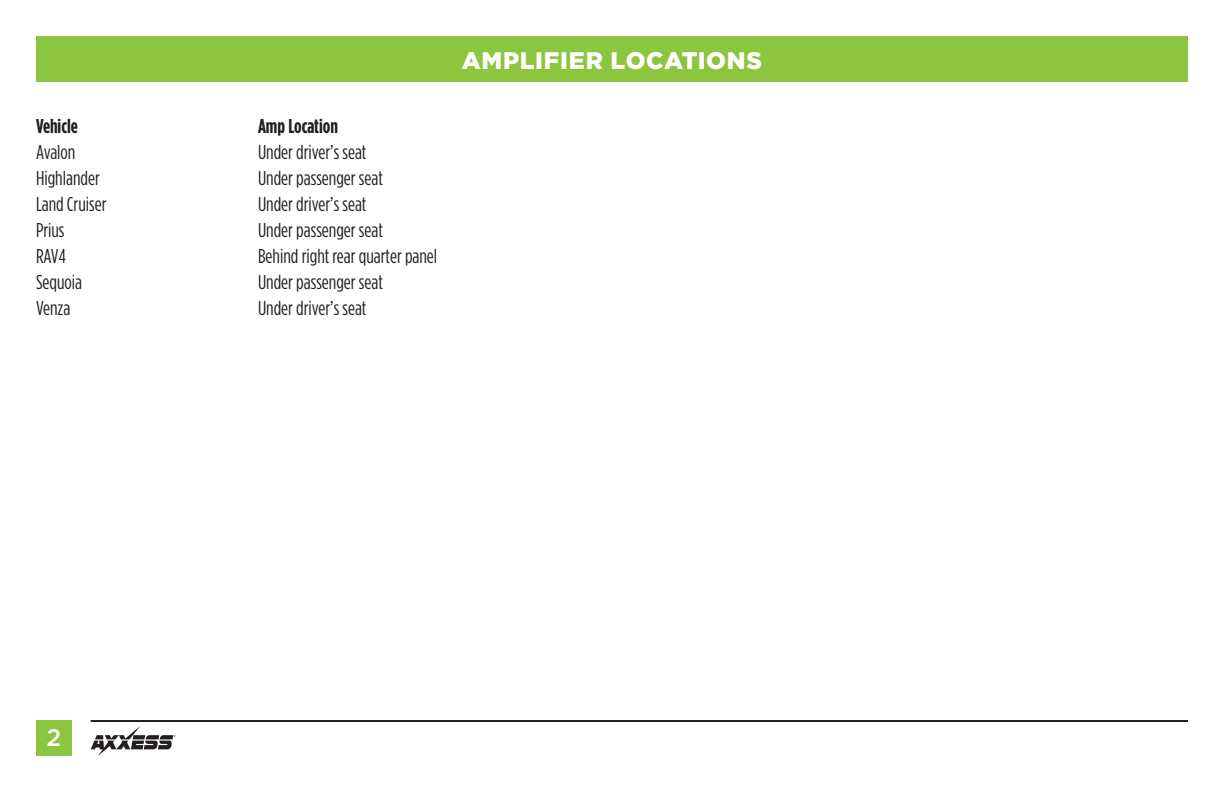
<style>
.page{position:relative;width:1224px;height:792px;background:#fff}
.page>*{position:absolute;margin:0;border:0;box-sizing:border-box;transform-origin:0 0}
.t1{font:900 24px "Gotham";letter-spacing:.025em;color:#fff}
.t2{font:500 24px "Gotham";color:#fff}
.t3{font:20px "Gotham Condensed";color:#231f20}
.t4{font:700 20px "Gotham Condensed";color:#231f20}
</style>
<div class="page">
<div style="left:36px;top:36px;width:1152px;height:45px;background:#8bc63e"></div>
<div style="left:36px;top:720px;width:36px;height:36px;background:#8bc63e"></div>
<hr style="left:91px;top:720px;width:1097px;height:2px;background:#231f20">
<svg style="left:91px;top:726px;width:85px;height:30px"></svg>
<p class="t4" style="left:36px;top:115px;width:43px">Vehicle</p>
<p class="t4" style="left:258px;top:115px;width:82px">Amp Location</p>
<p class="t3" style="left:36px;top:141px;width:41px">Avalon</p>
<p class="t3" style="left:258px;top:141px;width:110px">Under driver’s seat</p>
<p class="t3" style="left:36px;top:167px;width:65px">Highlander</p>
<p class="t3" style="left:258px;top:167px;width:126px">Under passenger seat</p>
<p class="t3" style="left:36px;top:193px;width:72px">Land Cruiser</p>
<p class="t3" style="left:258px;top:193px;width:110px">Under driver’s seat</p>
<p class="t3" style="left:36px;top:219px;width:30px">Prius</p>
<p class="t3" style="left:258px;top:219px;width:126px">Under passenger seat</p>
<p class="t3" style="left:36px;top:245px;width:31px">RAV4</p>
<p class="t3" style="left:258px;top:245px;width:181px">Behind right rear quarter panel</p>
<p class="t3" style="left:36px;top:271px;width:48px">Sequoia</p>
<p class="t3" style="left:258px;top:271px;width:126px">Under passenger seat</p>
<p class="t3" style="left:36px;top:297px;width:36px">Venza</p>
<p class="t3" style="left:258px;top:297px;width:110px">Under driver’s seat</p>
<p class="t1" style="left:462px;top:46px;width:302px">AMPLIFIER LOCATIONS</p>
<p class="t2" style="left:47px;top:724px;width:16px">2</p>
</div>
